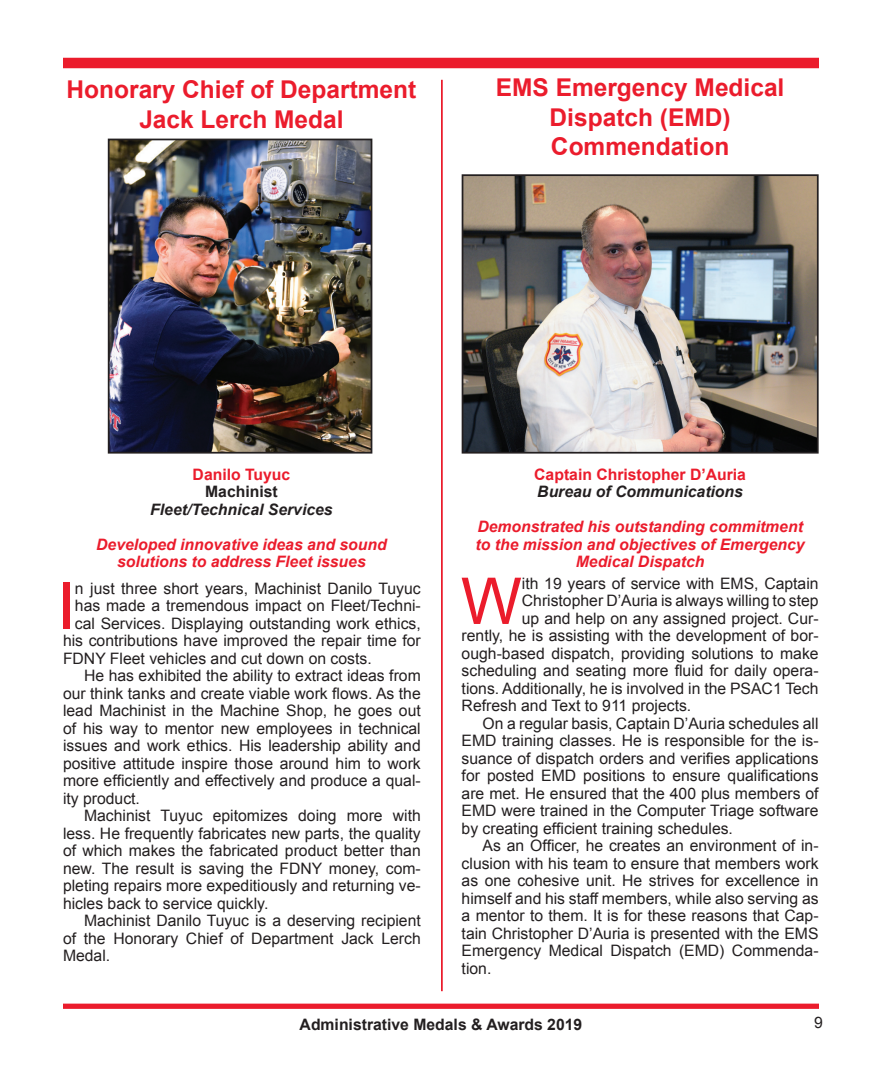
<style>
.page{position:relative;width:882px;height:1071px;background:#fff}
.page>*{position:absolute;margin:0;border:0;box-sizing:border-box;transform-origin:0 0}
.t1{font:64.58px "Arial";color:#eb1c2c}
.t2{font:700 24.5px/29.4px "Arial";color:#eb1c2c;text-align:center}
.t3{font:15.75px/17.5px "Arial";color:#231f20;text-align:justify}
.t4{font:italic 700 15.75px/17.5px "Arial";color:#eb1c2c;text-align:center}
.t5{font:italic 700 15.75px "Arial";color:#231f20}
.t6{font:700 15.75px "Arial";color:#231f20}
.t7{font:700 15.75px "Arial";color:#eb1c2c}
</style>
<div class="page">
<div style="left:63px;top:58px;width:756px;height:10px;background:#eb1c2c"></div>
<div style="left:63px;top:1004px;width:756px;height:5px;background:#eb1c2c"></div>
<hr style="left:441px;top:80px;width:2px;height:911px;background:#eb1c2c">
<img style="left:111px;top:142px;width:258px;height:309px">
<div style="left:108px;top:139px;width:264px;height:315px;border:2px solid #231f20"></div>
<img style="left:465px;top:177px;width:351px;height:274px">
<div style="left:462px;top:174px;width:357px;height:280px;border:2px solid #231f20"></div>
<p class="t2" style="left:67px;top:76px;width:351px">Honorary Chief of Department<br>Jack Lerch Medal</p>
<p class="t2" style="left:496px;top:74px;width:290px">EMS Emergency Medical</p>
<p class="t2" style="left:550px;top:103px;width:183px">Dispatch (EMD)</p>
<p class="t2" style="left:551px;top:132px;width:180px">Commendation</p>
<p class="t7" style="left:193px;top:464px;width:99px">Danilo Tuyuc</p>
<p class="t6" style="left:205px;top:481px;width:74px">Machinist</p>
<p class="t5" style="left:150px;top:499px;width:184px">Fleet/Technical Services</p>
<p class="t4" style="left:96px;top:536px;width:292px">Developed innovative ideas and sound solutions to address Fleet issues</p>
<p class="t1" style="left:57px;top:564px;width:19px">I</p>
<p class="t3" style="left:75px;top:579px;width:347px">n just three short years, Machinist Danilo Tuyuc</p>
<p class="t3" style="left:75px;top:597px;width:347px">has made a tremendous impact on Fleet/Techni-</p>
<p class="t3" style="left:75px;top:614px;width:347px">cal Services. Displaying outstanding work ethics,</p>
<p class="t3" style="left:63px;top:632px;width:359px">his contributions have improved the repair time for</p>
<p class="t3" style="left:63px;top:649px;width:307px">FDNY Fleet vehicles and cut down on costs.</p>
<p class="t3" style="left:63px;top:667px;width:359px;text-indent:21px">He has exhibited the ability to extract ideas from our think tanks and create viable work flows. As the lead Machinist in the Machine Shop, he goes out of his way to mentor new employees in technical issues and work ethics. His leadership ability and positive attitude inspire those around him to work more efficiently and effectively and produce a qual&shy;ity product.</p>
<p class="t3" style="left:63px;top:807px;width:359px;text-indent:21px">Machinist Tuyuc epitomizes doing more with less. He frequently fabricates new parts, the quality of which makes the fabricated product better than new. The result is saving the FDNY money, com&shy;pleting repairs more expeditiously and returning ve&shy;hicles back to service quickly.</p>
<p class="t3" style="left:63px;top:912px;width:359px;text-indent:21px">Machinist Danilo Tuyuc is a deserving recipient of the Honorary Chief of Department Jack Lerch Medal.</p>
<p class="t7" style="left:534px;top:464px;width:213px">Captain Christopher D’Auria</p>
<p class="t5" style="left:537px;top:481px;width:207px">Bureau of Communications</p>
<p class="t4" style="left:476px;top:518px;width:331px">Demonstrated his outstanding commitment to the mission and objectives of Emergency<br>Medical Dispatch</p>
<p class="t1" style="left:461px;top:559px;width:63px">W</p>
<p class="t3" style="left:522px;top:575px;width:298px">ith 19 years of service with EMS, Captain</p>
<p class="t3" style="left:522px;top:592px;width:298px">Christopher D’Auria is always willing to step</p>
<p class="t3" style="left:522px;top:610px;width:298px">up and help on any assigned project. Cur-</p>
<p class="t3" style="left:462px;top:627px;width:358px">rently, he is assisting with the development of bor-</p>
<p class="t3" style="left:462px;top:645px;width:358px">ough-based dispatch, providing solutions to make</p>
<p class="t3" style="left:462px;top:662px;width:358px">scheduling and seating more fluid for daily opera-</p>
<p class="t3" style="left:462px;top:680px;width:358px">tions. Additionally, he is involved in the PSAC1 Tech</p>
<p class="t3" style="left:462px;top:697px;width:228px">Refresh and Text to 911 projects.</p>
<p class="t3" style="left:462px;top:715px;width:359px;text-indent:21px">On a regular basis, Captain D’Auria schedules all EMD training classes. He is responsible for the is&shy;suance of dispatch orders and verifies applications for posted EMD positions to ensure qualifications are met. He ensured that the 400 plus members of EMD were trained in the Computer Triage software by creating efficient training schedules.</p>
<p class="t3" style="left:462px;top:837px;width:359px;text-indent:21px">As an Officer, he creates an environment of in&shy;clusion with his team to ensure that members work as one cohesive unit. He strives for excellence in himself and his staff members, while also serving as a mentor to them. It is for these reasons that Cap&shy;tain Christopher D’Auria is presented with the EMS Emergency Medical Dispatch (EMD) Commenda&shy;tion.</p>
<p class="t6" style="left:300px;top:1014px;width:284px">Administrative Medals &amp; Awards 2019</p>
<p class="t3" style="left:814px;top:1014px;width:10px">9</p>
</div>
